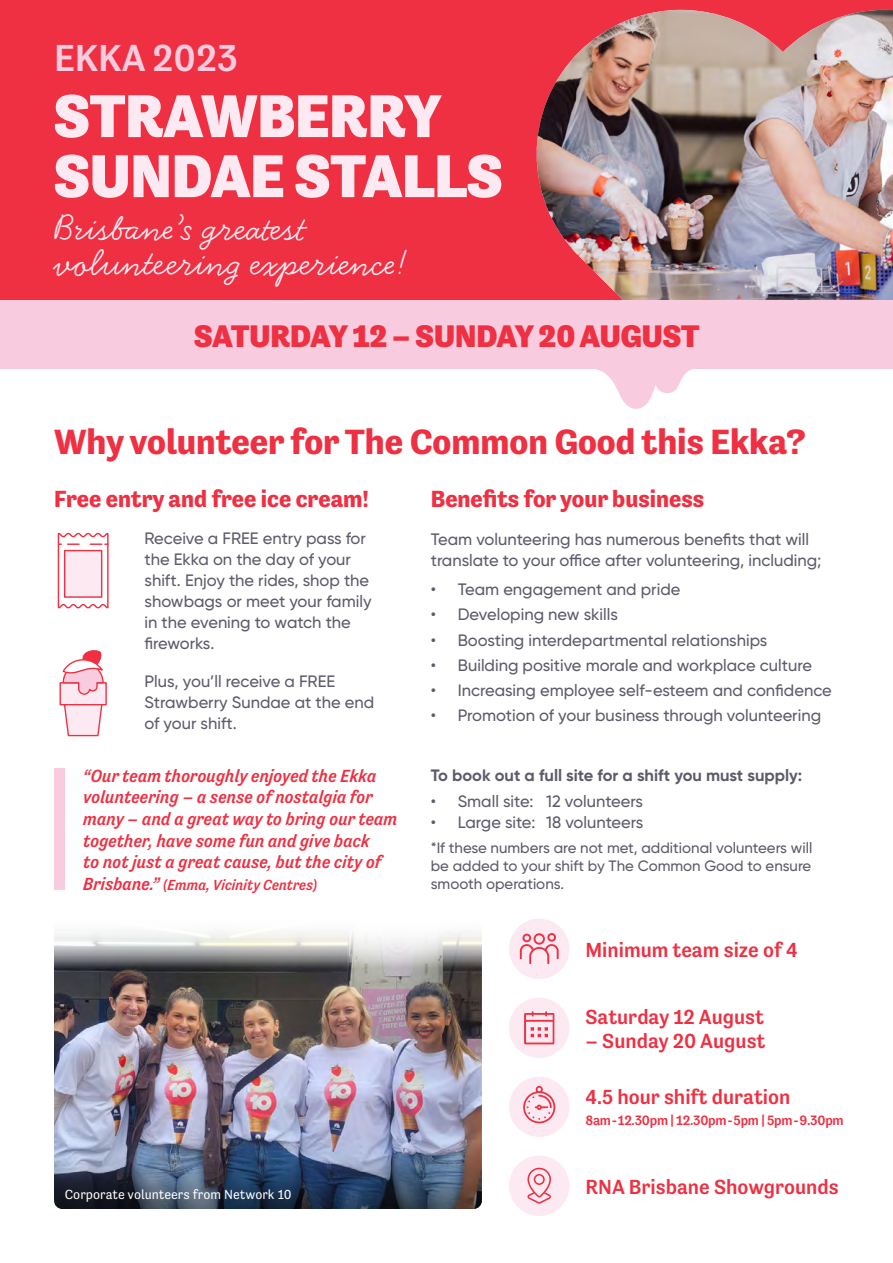
<style>
.page{position:relative;width:893px;height:1263px;background:#fff}
.page>*{position:absolute;margin:0;border:0;box-sizing:border-box;transform-origin:0 0}
.t1{font:900 61.95px/60px "Tenso";color:#fde9f1}
.t2{font:39.15px/34.5px "Handsome Pro";color:#fde9f1}
.t3{font:500 38.55px "Tenso";color:#f9cbdf}
.t4{font:700 36px "Tenso";color:#ee3042}
.t5{font:900 32.1px "Tenso";color:#ee3042}
.t6{font:700 24px "Tenso";color:#ee3042}
.t7{font:500 20.85px "Tenso";color:#ee3042}
.t8{font:italic 500 18px/21.6px "Tenso";color:#ee3042}
.t9{font:500 16.5px/21px "Gilroy";color:#5d5a6b}
.t10{font:700 16.5px "Gilroy";color:#5d5a6b}
.t11{font:500 15px/18px "Gilroy";color:#5d5a6b;text-align:justify}
.t12{font:italic 500 15px "Tenso";color:#ee3042}
.t13{font:500 13.95px "Tenso";letter-spacing:-.02em;color:#ee3042}
.t14{font:13.5px "Tenso";color:#fff}
.s1{font-size:18px}
</style>
<div class="page">
<img style="left:54px;top:931px;width:428px;height:215px">
<div style="left:0;top:0;width:893px;height:345px;background:#ee3042"></div>
<img style="left:535px;top:10px;width:358px;height:291px">
<div style="left:0;top:301px;width:893px;height:68px;background:#f9cbdf"></div>
<svg style="left:595px;top:369px;width:98px;height:40px"></svg>
<div style="left:509px;top:997px;width:60px;height:61px;background:#fde9f1;border-radius:50%"></div>
<svg style="left:524px;top:1011px;width:30px;height:33px"></svg>
<div style="left:509px;top:1076px;width:60px;height:61px;background:#fde9f1;border-radius:50%"></div>
<svg style="left:523px;top:1086px;width:32px;height:37px"></svg>
<div style="left:509px;top:919px;width:60px;height:60px;background:#fde9f1;border-radius:50%"></div>
<svg style="left:520px;top:933px;width:39px;height:31px"></svg>
<div style="left:509px;top:1155px;width:60px;height:61px;background:#fde9f1;border-radius:50%"></div>
<svg style="left:527px;top:1168px;width:24px;height:36px"></svg>
<div style="left:54px;top:768px;width:11px;height:122px;background:#f9cbdf"></div>
<svg style="left:57px;top:532px;width:52px;height:77px"></svg>
<svg style="left:59px;top:650px;width:48px;height:87px"></svg>
<img style="left:54px;top:1146px;width:428px;height:63px">
<h3 class="t3" style="left:54px;top:36px;width:185px">EKKA 2023</h3>
<h1 class="t1" style="left:54px;top:86px;width:450px">STRAWBERRY<br>SUNDAE STALLS</h1>
<h2 class="t2" style="left:54px;top:212px;width:355px">Brisbane’s greatest volunteering experience!</h2>
<h3 class="t5" style="left:194px;top:317px;width:507px">SATURDAY 12 – SUNDAY 20 AUGUST</h3>
<h3 class="t4" style="left:54px;top:422px;width:753px">Why volunteer for The Common Good this Ekka?</h3>
<h3 class="t6" style="left:54px;top:485px;width:316px">Free entry and free ice cream!</h3>
<h3 class="t6" style="left:431px;top:485px;width:275px">Benefits for your business</h3>
<p class="t9" style="left:431px;top:528px;width:392px">Team volunteering has numerous benefits that will translate to your office after volunteering, including;</p>
<p class="t9" style="left:431px;top:579px;width:251px">• Team engagement and pride</p>
<p class="t9" style="left:431px;top:604px;width:189px">• Developing new skills</p>
<p class="t9" style="left:431px;top:629px;width:338px">• Boosting interdepartmental relationships</p>
<p class="t9" style="left:431px;top:654px;width:383px">• Building positive morale and workplace culture</p>
<p class="t9" style="left:431px;top:680px;width:403px">• Increasing employee self-esteem and confidence</p>
<p class="t9" style="left:431px;top:705px;width:392px">• Promotion of your business through volunteering</p>
<p class="t9" style="left:145px;top:528px;width:228px">Receive a FREE entry pass for the Ekka on the day of your shift. Enjoy the rides, shop the showbags or meet your family in the evening to watch the fireworks.</p>
<p class="t9" style="left:145px;top:671px;width:231px">Plus, you’ll receive a FREE<br>Strawberry Sundae at the end of your shift.</p>
<p class="t8" style="left:83px;top:765px;width:316px">“Our team thoroughly enjoyed the Ekka volunteering – a sense of nostalgia for many – and a great way to bring our team together, have some fun and give back<br>to not just a great cause, but the city of</p>
<p class="t12" style="left:83px;top:876px;width:236px"><span class="s1">Brisbane.”</span> (Emma, Vicinity Centres)</p>
<p class="t14" style="left:65px;top:1187px;width:228px">Corporate volunteers from Network 10</p>
<p class="t10" style="left:431px;top:765px;width:373px">To book out a full site for a shift you must supply:</p>
<p class="t9" style="left:431px;top:790px;width:214px">• Small site: 12 volunteers</p>
<p class="t9" style="left:431px;top:811px;width:214px">• Large site: 18 volunteers</p>
<p class="t11" style="left:431px;top:839px;width:383px">*If these numbers are not met, additional volunteers will be added to your shift by The Common Good to ensure smooth operations.</p>
<p class="t7" style="left:585px;top:938px;width:214px">Minimum team size of 4</p>
<p class="t7" style="left:585px;top:1005px;width:180px">Saturday 12 August</p>
<p class="t7" style="left:585px;top:1029px;width:181px">– Sunday 20 August</p>
<p class="t7" style="left:585px;top:1085px;width:206px">4.5 hour shift duration</p>
<p class="t13" style="left:585px;top:1112px;width:260px">8am-12.30pm | 12.30pm-5pm | 5pm-9.30pm</p>
<p class="t7" style="left:585px;top:1175px;width:255px">RNA Brisbane Showgrounds</p>
</div>
